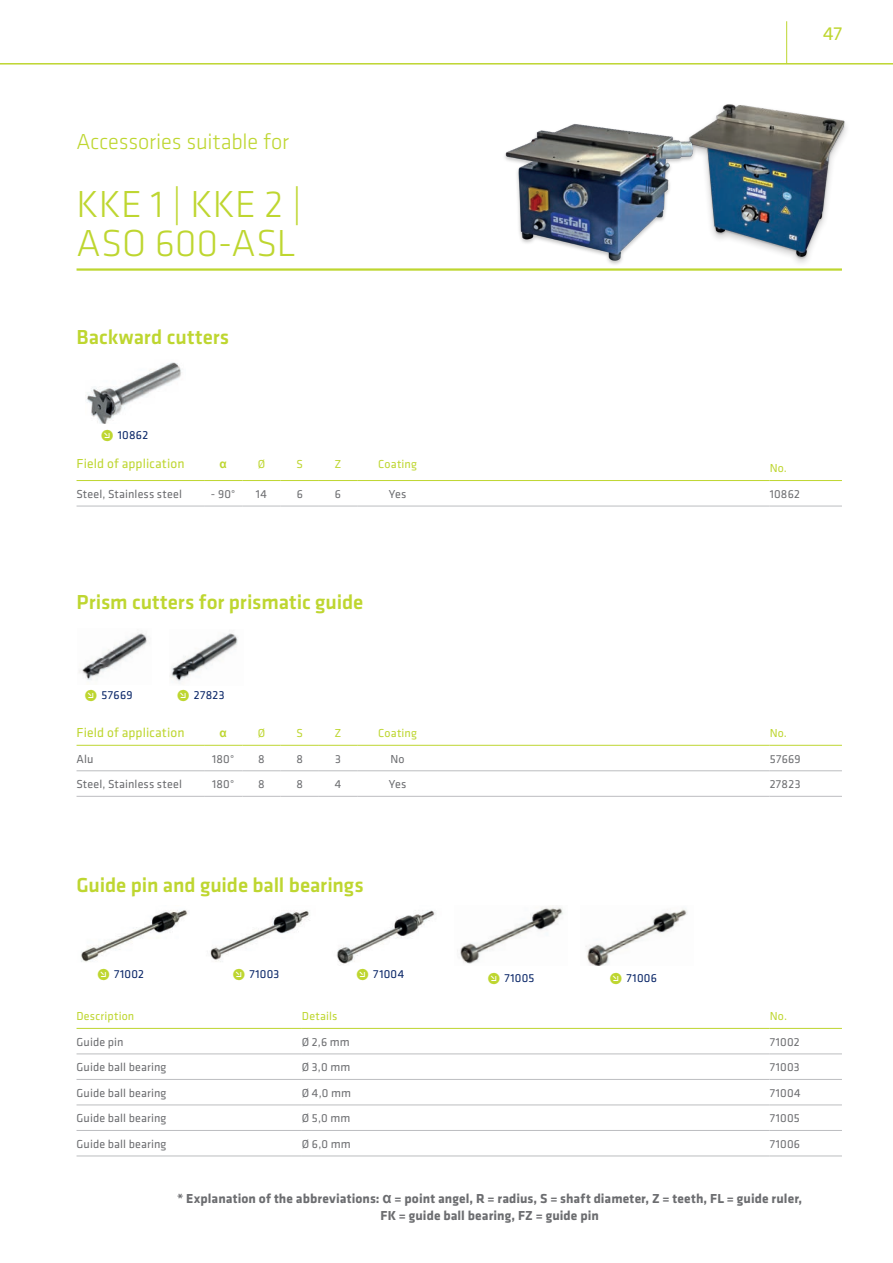
<style>
.page{position:relative;width:893px;height:1263px;background:#fff}
.page>*{position:absolute;margin:0;border:0;box-sizing:border-box;transform-origin:0 0}
.t1{font:300 39px/39px "Klavika";letter-spacing:.005em;color:#bed630}
.t2{font:300 22.5px "Klavika";letter-spacing:-.01em;color:#bed630}
.t3{font:500 21px "Klavika";letter-spacing:-.005em;color:#bed630}
.t4{font:19.5px "Klavika";color:#bed630}
.t5{font:700 13.5px/16.2px "Klavika";letter-spacing:.005em;color:#6c6d70;text-align:center}
.t6{font:13.5px "Klavika";letter-spacing:.005em;color:#bed630}
.t7{font:12px "Klavika";letter-spacing:.01em;color:#6c6d70}
.t8{font:12px "Klavika";letter-spacing:.025em;color:#052265}
.t9{font:12px "Klavika";letter-spacing:.015em;color:#bed630}
.t10{font:700 12px "Arial";color:#bed630}
.s1{font-size:16.5px;color:#bed630}
.s2{font-family:"Arial";font-size:15px}
</style>
<div class="page">
<hr style="left:0;top:63px;width:893px;height:2px;background:#bed630">
<hr style="left:786px;top:21px;width:1px;height:43px;background:#bed630">
<img style="left:85px;top:362px;width:97px;height:62px">
<img style="left:210px;top:910px;width:100px;height:52px">
<img style="left:81px;top:910px;width:107px;height:52px">
<img style="left:336px;top:910px;width:99px;height:55px">
<img style="left:457px;top:907px;width:106px;height:57px">
<img style="left:585px;top:909px;width:102px;height:57px">
<img style="left:79px;top:633px;width:68px;height:47px">
<img style="left:170px;top:633px;width:68px;height:50px">
<img style="left:709px;top:104px;width:137px;height:156px">
<img style="left:504px;top:124px;width:205px;height:141px">
<hr style="left:77px;top:268px;width:765px;height:3px;background:#bed630">
<svg style="left:77px;top:1027px;width:765px;height:1px"></svg>
<hr style="left:77px;top:1028px;width:225px;height:1px;background:#bed630">
<hr style="left:302px;top:1028px;width:468px;height:1px;background:#bed630">
<hr style="left:770px;top:1028px;width:72px;height:1px;background:#bed630">
<hr style="left:77px;top:1053px;width:225px;height:1px;background:#bcbdc0">
<hr style="left:302px;top:1053px;width:468px;height:1px;background:#bcbdc0">
<hr style="left:770px;top:1053px;width:72px;height:1px;background:#bcbdc0">
<hr style="left:77px;top:1079px;width:225px;height:1px;background:#bcbdc0">
<hr style="left:302px;top:1079px;width:468px;height:1px;background:#bcbdc0">
<hr style="left:770px;top:1079px;width:72px;height:1px;background:#bcbdc0">
<hr style="left:77px;top:1104px;width:225px;height:1px;background:#bcbdc0">
<hr style="left:302px;top:1104px;width:468px;height:1px;background:#bcbdc0">
<hr style="left:770px;top:1104px;width:72px;height:1px;background:#bcbdc0">
<hr style="left:77px;top:1130px;width:225px;height:1px;background:#bcbdc0">
<hr style="left:302px;top:1130px;width:468px;height:1px;background:#bcbdc0">
<hr style="left:770px;top:1130px;width:72px;height:1px;background:#bcbdc0">
<hr style="left:77px;top:1155px;width:225px;height:1px;background:#bcbdc0">
<hr style="left:302px;top:1155px;width:468px;height:1px;background:#bcbdc0">
<hr style="left:770px;top:1155px;width:72px;height:1px;background:#bcbdc0">
<svg style="left:77px;top:744px;width:765px;height:1px"></svg>
<hr style="left:77px;top:745px;width:127px;height:1px;background:#bed630">
<hr style="left:204px;top:745px;width:38px;height:1px;background:#bed630">
<hr style="left:242px;top:745px;width:39px;height:1px;background:#bed630">
<hr style="left:281px;top:745px;width:38px;height:1px;background:#bed630">
<hr style="left:319px;top:745px;width:38px;height:1px;background:#bed630">
<hr style="left:357px;top:745px;width:81px;height:1px;background:#bed630">
<hr style="left:438px;top:745px;width:332px;height:1px;background:#bed630">
<hr style="left:770px;top:745px;width:72px;height:1px;background:#bed630">
<hr style="left:204px;top:770px;width:38px;height:1px;background:#bcbdc0">
<hr style="left:242px;top:770px;width:39px;height:1px;background:#bcbdc0">
<hr style="left:281px;top:770px;width:38px;height:1px;background:#bcbdc0">
<hr style="left:319px;top:770px;width:38px;height:1px;background:#bcbdc0">
<hr style="left:357px;top:770px;width:81px;height:1px;background:#bcbdc0">
<hr style="left:438px;top:770px;width:332px;height:1px;background:#bcbdc0">
<hr style="left:770px;top:770px;width:72px;height:1px;background:#bcbdc0">
<hr style="left:204px;top:796px;width:38px;height:1px;background:#bcbdc0">
<hr style="left:242px;top:796px;width:39px;height:1px;background:#bcbdc0">
<hr style="left:281px;top:796px;width:38px;height:1px;background:#bcbdc0">
<hr style="left:319px;top:796px;width:38px;height:1px;background:#bcbdc0">
<hr style="left:357px;top:796px;width:81px;height:1px;background:#bcbdc0">
<hr style="left:438px;top:796px;width:332px;height:1px;background:#bcbdc0">
<hr style="left:770px;top:796px;width:72px;height:1px;background:#bcbdc0">
<hr style="left:77px;top:770px;width:127px;height:1px;background:#bcbdc0">
<hr style="left:77px;top:796px;width:127px;height:1px;background:#bcbdc0">
<hr style="left:77px;top:480px;width:127px;height:1px;background:#bed630">
<hr style="left:204px;top:480px;width:38px;height:1px;background:#bed630">
<hr style="left:242px;top:480px;width:39px;height:1px;background:#bed630">
<hr style="left:281px;top:480px;width:38px;height:1px;background:#bed630">
<hr style="left:319px;top:480px;width:38px;height:1px;background:#bed630">
<hr style="left:357px;top:480px;width:81px;height:1px;background:#bed630">
<hr style="left:438px;top:480px;width:332px;height:1px;background:#bed630">
<hr style="left:770px;top:480px;width:72px;height:1px;background:#bed630">
<hr style="left:204px;top:506px;width:38px;height:1px;background:#bcbdc0">
<hr style="left:242px;top:506px;width:39px;height:1px;background:#bcbdc0">
<hr style="left:281px;top:506px;width:38px;height:1px;background:#bcbdc0">
<hr style="left:319px;top:506px;width:38px;height:1px;background:#bcbdc0">
<hr style="left:357px;top:506px;width:81px;height:1px;background:#bcbdc0">
<hr style="left:438px;top:506px;width:332px;height:1px;background:#bcbdc0">
<hr style="left:770px;top:506px;width:72px;height:1px;background:#bcbdc0">
<hr style="left:77px;top:506px;width:127px;height:1px;background:#bcbdc0">
<h3 class="t4" style="left:823px;top:23px;width:20px">47</h3>
<h2 class="t2" style="left:77px;top:129px;width:214px">Accessories suitable for</h2>
<h1 class="t1" style="left:77px;top:185px;width:227px">KKE 1 | KKE 2 |<br>ASO 600-ASL</h1>
<h3 class="t3" style="left:77px;top:325px;width:154px">Backward cutters</h3>
<p class="t8" style="left:101px;top:429px;width:49px"><span class="s1">ˡ</span> 10862</p>
<p class="t6" style="left:77px;top:456px;width:110px">Field of application</p>
<p class="t10" style="left:220px;top:455px;width:9px">α</p>
<p class="t9" style="left:258px;top:457px;width:9px">Ø</p>
<p class="t9" style="left:297px;top:457px;width:8px">S</p>
<p class="t9" style="left:335px;top:457px;width:8px">Z</p>
<p class="t9" style="left:378px;top:457px;width:40px">Coating</p>
<p class="t9" style="left:770px;top:461px;width:19px">No.</p>
<p class="t7" style="left:77px;top:487px;width:107px">Steel, Stainless steel</p>
<p class="t7" style="left:211px;top:487px;width:26px">- 90°</p>
<p class="t7" style="left:256px;top:487px;width:13px">14</p>
<p class="t7" style="left:297px;top:487px;width:8px">6</p>
<p class="t7" style="left:335px;top:487px;width:8px">6</p>
<p class="t7" style="left:389px;top:487px;width:19px">Yes</p>
<p class="t7" style="left:770px;top:487px;width:32px">10862</p>
<h3 class="t3" style="left:77px;top:590px;width:288px">Prism cutters for prismatic guide</h3>
<p class="t8" style="left:84px;top:688px;width:50px"><span class="s1">ˡ</span> 57669</p>
<p class="t8" style="left:177px;top:689px;width:49px"><span class="s1">ˡ</span> 27823</p>
<p class="t6" style="left:77px;top:725px;width:110px">Field of application</p>
<p class="t10" style="left:220px;top:724px;width:9px">α</p>
<p class="t9" style="left:258px;top:726px;width:9px">Ø</p>
<p class="t9" style="left:297px;top:726px;width:8px">S</p>
<p class="t9" style="left:335px;top:726px;width:8px">Z</p>
<p class="t9" style="left:378px;top:726px;width:40px">Coating</p>
<p class="t9" style="left:770px;top:726px;width:19px">No.</p>
<p class="t7" style="left:77px;top:752px;width:19px">Alu</p>
<p class="t7" style="left:212px;top:752px;width:24px">180°</p>
<p class="t7" style="left:258px;top:752px;width:8px">8</p>
<p class="t7" style="left:296px;top:752px;width:8px">8</p>
<p class="t7" style="left:335px;top:752px;width:7px">3</p>
<p class="t7" style="left:390px;top:752px;width:16px">No</p>
<p class="t7" style="left:770px;top:752px;width:33px">57669</p>
<p class="t7" style="left:77px;top:777px;width:107px">Steel, Stainless steel</p>
<p class="t7" style="left:212px;top:777px;width:24px">180°</p>
<p class="t7" style="left:258px;top:777px;width:8px">8</p>
<p class="t7" style="left:296px;top:777px;width:8px">8</p>
<p class="t7" style="left:335px;top:777px;width:8px">4</p>
<p class="t7" style="left:389px;top:777px;width:19px">Yes</p>
<p class="t7" style="left:770px;top:777px;width:32px">27823</p>
<h3 class="t3" style="left:77px;top:873px;width:289px">Guide pin and guide ball bearings</h3>
<p class="t8" style="left:97px;top:967px;width:49px"><span class="s1">ˡ</span> 71002</p>
<p class="t8" style="left:232px;top:967px;width:49px"><span class="s1">ˡ</span> 71003</p>
<p class="t8" style="left:356px;top:967px;width:49px"><span class="s1">ˡ</span> 71004</p>
<p class="t8" style="left:487px;top:972px;width:49px"><span class="s1">ˡ</span> 71005</p>
<p class="t8" style="left:609px;top:972px;width:49px"><span class="s1">ˡ</span> 71006</p>
<p class="t9" style="left:77px;top:1009px;width:59px">Description</p>
<p class="t9" style="left:302px;top:1009px;width:37px">Details</p>
<p class="t9" style="left:770px;top:1009px;width:19px">No.</p>
<p class="t7" style="left:77px;top:1035px;width:49px">Guide pin</p>
<p class="t7" style="left:302px;top:1035px;width:49px">Ø 2,6 mm</p>
<p class="t7" style="left:770px;top:1035px;width:32px">71002</p>
<p class="t7" style="left:77px;top:1061px;width:91px">Guide ball bearing</p>
<p class="t7" style="left:302px;top:1061px;width:50px">Ø 3,0 mm</p>
<p class="t7" style="left:770px;top:1061px;width:32px">71003</p>
<p class="t7" style="left:77px;top:1086px;width:91px">Guide ball bearing</p>
<p class="t7" style="left:302px;top:1086px;width:51px">Ø 4,0 mm</p>
<p class="t7" style="left:770px;top:1086px;width:32px">71004</p>
<p class="t7" style="left:77px;top:1112px;width:91px">Guide ball bearing</p>
<p class="t7" style="left:302px;top:1112px;width:50px">Ø 5,0 mm</p>
<p class="t7" style="left:770px;top:1112px;width:32px">71005</p>
<p class="t7" style="left:77px;top:1137px;width:91px">Guide ball bearing</p>
<p class="t7" style="left:302px;top:1137px;width:50px">Ø 6,0 mm</p>
<p class="t7" style="left:770px;top:1137px;width:32px">71006</p>
<p class="t5" style="left:177px;top:1191px;width:627px">* Explanation of the abbreviations: <span class="s2">α</span> = point angel, R = radius, S = shaft diameter, Z = teeth, FL = guide ruler,<br>FK = guide ball bearing, FZ = guide pin</p>
</div>
